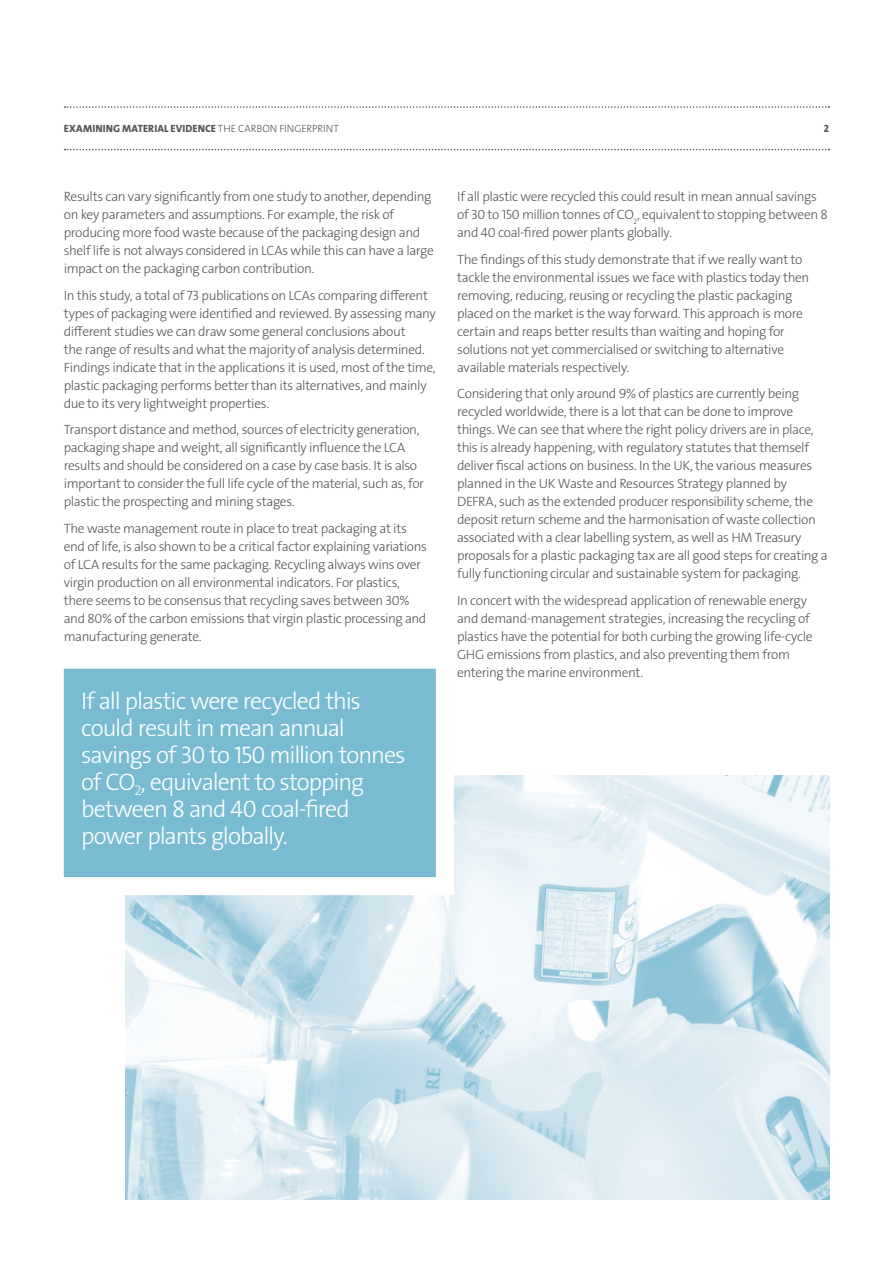
<style>
.page{position:relative;width:893px;height:1263px;background:#fff}
.page>*{position:absolute;margin:0;border:0;box-sizing:border-box;transform-origin:0 0}
.t1{font:24px/27px "The Sans Veolia W3 Lig";letter-spacing:-.045em;color:#fff}
.t2{font:13.5px/18px "The Sans Veolia W3 Lig";letter-spacing:-.03em;color:#575756}
.t3{font:10.5px "The Sans Veolia W8 Ex Bld";letter-spacing:.01em;color:#575756}
.s1{font-family:"The Sans Veolia W3 Lig"}
</style>
<div class="page">
<svg style="left:65px;top:106px;width:764px;height:2px"></svg>
<svg style="left:65px;top:149px;width:764px;height:1px"></svg>
<img style="left:125px;top:775px;width:704px;height:424px">
<svg style="left:125px;top:904px;width:338px;height:16px;background:#cae1eb"></svg>
<svg style="left:63px;top:668px;width:400px;height:236px;background:#8ec6d9"></svg>
<p class="t3" style="left:64px;top:122px;width:276px">EXAMINING MATERIAL EVIDENCE <span class="s1">THE CARBON FINGERPRINT</span></p>
<p class="t3" style="left:824px;top:122px;width:7px">2</p>
<p class="t2" style="left:64px;top:188px;width:372px">Results can vary significantly from one study to another, depending on key parameters and assumptions. For example, the risk of producing more food waste because of the packaging design and shelf life is not always considered in LCAs while this can have a large impact on the packaging carbon contribution.</p>
<p class="t2" style="left:64px;top:286px;width:374px">In this study, a total of 73 publications on LCAs comparing different types of packaging were identified and reviewed. By assessing many different studies we can draw some general conclusions about<br>the range of results and what the majority of analysis determined.<br>Findings indicate that in the applications it is used, most of the time, plastic packaging performs better than its alternatives, and mainly due to its very lightweight properties.</p>
<p class="t2" style="left:64px;top:421px;width:362px">Transport distance and method, sources of electricity generation, packaging shape and weight, all significantly influence the LCA results and should be considered on a case by case basis. It is also important to consider the full life cycle of the material, such as, for plastic the prospecting and mining stages.</p>
<p class="t2" style="left:64px;top:519px;width:365px">The waste management route in place to treat packaging at its end of life, is also shown to be a critical factor explaining variations of LCA results for the same packaging. Recycling always wins over virgin production on all environmental indicators. For plastics, there seems to be consensus that recycling saves between 30% and 80% of the carbon emissions that virgin plastic processing and manufacturing generate.</p>
<h1 class="t1" style="left:81px;top:687px;width:326px">If all plastic were recycled this could result in mean annual savings of 30 to 150 million tonnes of CO<sub>2</sub>, equivalent to stopping between 8 and 40 coal-fired power plants globally.</h1>
<p class="t2" style="left:457px;top:188px;width:372px">If all plastic were recycled this could result in mean annual savings of 30 to 150 million tonnes of CO<sub>2</sub>, equivalent to stopping between 8 and 40 coal-fired power plants globally.</p>
<p class="t2" style="left:457px;top:250px;width:354px">The findings of this study demonstrate that if we really want to tackle the environmental issues we face with plastics today then removing, reducing, reusing or recycling the plastic packaging placed on the market is the way forward. This approach is more certain and reaps better results than waiting and hoping for solutions not yet commercialised or switching to alternative available materials respectively.</p>
<p class="t2" style="left:457px;top:385px;width:372px">Considering that only around 9% of plastics are currently being recycled worldwide, there is a lot that can be done to improve things. We can see that where the right policy drivers are in place, this is already happening, with regulatory statutes that themself deliver fiscal actions on business. In the UK, the various measures planned in the UK Waste and Resources Strategy planned by DEFRA, such as the extended producer responsibility scheme, the deposit return scheme and the harmonisation of waste collection associated with a clear labelling system, as well as HM Treasury proposals for a plastic packaging tax are all good steps for creating a fully functioning circular and sustainable system for packaging.</p>
<p class="t2" style="left:457px;top:591px;width:357px">In concert with the widespread application of renewable energy and demand-management strategies, increasing the recycling of plastics have the potential for both curbing the growing life-cycle GHG emissions from plastics, and also preventing them from entering the marine environment.</p>
</div>
